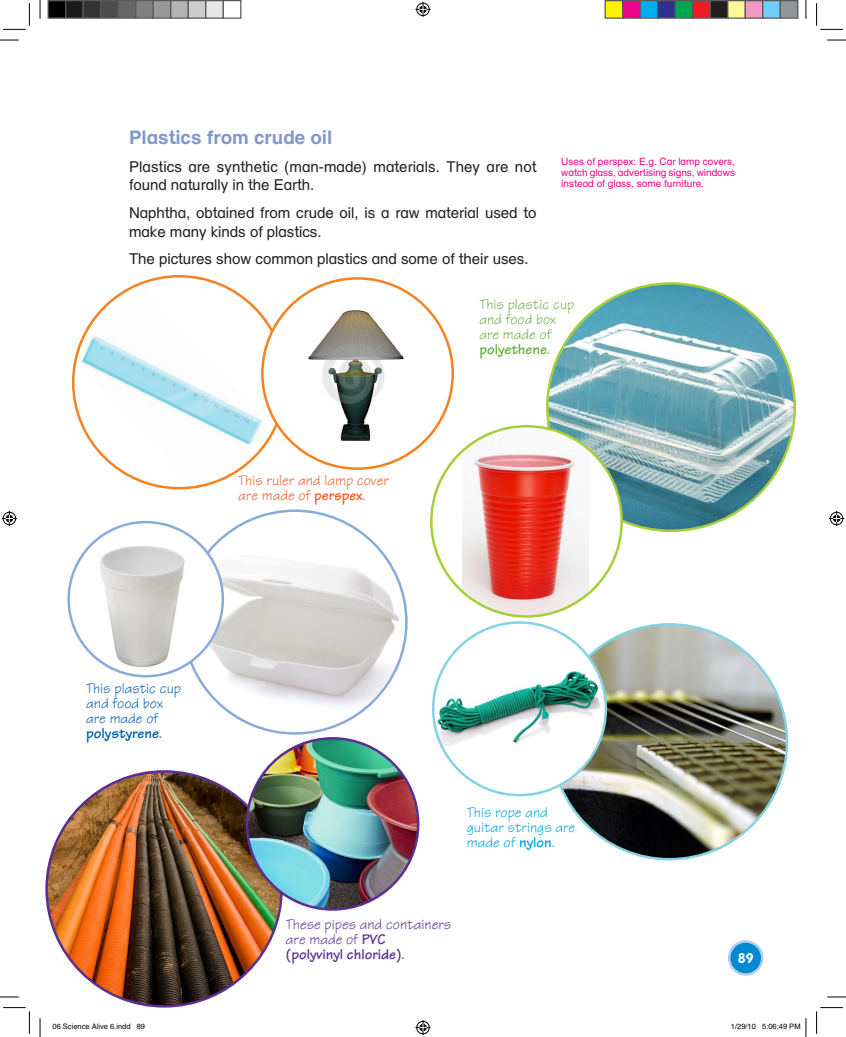
<style>
.page{position:relative;width:846px;height:1037px;background:#fff}
.page>*{position:absolute;margin:0;border:0;box-sizing:border-box;transform-origin:0 0}
.t1{font:700 18.75px "Longman English";color:#8197cd}
.t2{font:15px/18.8px "Longman English";color:#231f20}
.t3{font:15px/15px "Longman Tekton";color:#5b2e91}
.t4{font:15px/15px "Longman Tekton";color:#015aaa}
.t5{font:15px/15px "Longman Tekton";color:#66ae3d}
.t6{font:15px/15px "Longman Tekton";color:#00a1e3}
.t7{font:15px/15px "Longman Tekton";color:#f15921}
.t8{font:700 13.75px "VAG Rounded";color:#fff}
.t9{font:10px/11.2px "Longman English";color:#ed028c;text-align:justify}
.t10{font:7.5px "Helvetica";color:#000}
.s1{font-weight:700}
</style>
<div class="page">
<svg style="left:73px;top:276px;width:212px;height:212px"></svg>
<img style="left:72px;top:289px;width:198px;height:201px">
<div style="left:262px;top:278px;width:190px;height:191px;background:#fff;border-radius:50%"></div>
<img style="left:308px;top:310px;width:96px;height:131px">
<img style="left:547px;top:284px;width:247px;height:246px">
<img style="left:196px;top:529px;width:210px;height:195px">
<div style="left:69px;top:522px;width:154px;height:154px;background:#fff;border-radius:50%"></div>
<img style="left:88px;top:522px;width:108px;height:154px">
<img style="left:47px;top:771px;width:234px;height:235px;border-radius:117px">
<img style="left:247px;top:739px;width:171px;height:170px">
<img style="left:552px;top:624px;width:234px;height:235px;border-radius:117px">
<div style="left:433px;top:622px;width:172px;height:173px;background:#fff;border-radius:50%"></div>
<img style="left:433px;top:656px;width:168px;height:100px">
<div style="left:431px;top:426px;width:190px;height:190px;background:#fff;border-radius:50%"></div>
<img style="left:462px;top:426px;width:127px;height:190px">
<div style="left:729px;top:941px;width:33px;height:33px;background:#0089cf;border-radius:50%"></div>
<div style="left:727px;top:940px;width:36px;height:35px;border:2px solid #accfed;border-radius:50%"></div>
<svg style="left:0;top:39px;width:19px;height:2px"></svg>
<svg style="left:827px;top:39px;width:18px;height:2px"></svg>
<svg style="left:0;top:996px;width:19px;height:1px"></svg>
<svg style="left:827px;top:996px;width:18px;height:1px"></svg>
<svg style="left:39px;top:0;width:2px;height:19px"></svg>
<svg style="left:39px;top:1018px;width:2px;height:19px"></svg>
<svg style="left:805px;top:0;width:1px;height:19px"></svg>
<svg style="left:3px;top:3px;width:27px;height:27px"></svg>
<svg style="left:3px;top:1007px;width:27px;height:27px"></svg>
<svg style="left:816px;top:3px;width:26px;height:27px"></svg>
<svg style="left:816px;top:1007px;width:26px;height:27px"></svg>
<svg style="left:415px;top:2px;width:15px;height:15px"></svg>
<svg style="left:415px;top:1020px;width:15px;height:15px"></svg>
<svg style="left:2px;top:511px;width:15px;height:15px"></svg>
<svg style="left:829px;top:511px;width:14px;height:15px"></svg>
<div style="left:48px;top:1px;width:18px;height:17px;background:#000"></div>
<div style="left:48px;top:0;width:18px;height:19px;border:1px solid #595959"></div>
<div style="left:66px;top:1px;width:17px;height:17px;background:#1a1a1a"></div>
<div style="left:65px;top:0;width:19px;height:19px;border:1px solid #595959"></div>
<div style="left:83px;top:1px;width:18px;height:17px;background:#333"></div>
<div style="left:83px;top:0;width:18px;height:19px;border:1px solid #595959"></div>
<div style="left:101px;top:1px;width:17px;height:17px;background:#4d4d4d"></div>
<div style="left:100px;top:0;width:19px;height:19px;border:1px solid #595959"></div>
<div style="left:118px;top:1px;width:18px;height:17px;background:#666"></div>
<div style="left:118px;top:0;width:18px;height:19px;border:1px solid #595959"></div>
<div style="left:136px;top:1px;width:17px;height:17px;background:#808080"></div>
<div style="left:135px;top:0;width:19px;height:19px;border:1px solid #595959"></div>
<div style="left:153px;top:1px;width:18px;height:17px;background:#999"></div>
<div style="left:153px;top:0;width:18px;height:19px;border:1px solid #595959"></div>
<div style="left:171px;top:1px;width:17px;height:17px;background:#b3b3b3"></div>
<div style="left:170px;top:0;width:19px;height:19px;border:1px solid #595959"></div>
<div style="left:188px;top:1px;width:18px;height:17px;background:#ccc"></div>
<div style="left:188px;top:0;width:18px;height:19px;border:1px solid #595959"></div>
<div style="left:206px;top:1px;width:17px;height:17px;background:#e6e6e6"></div>
<div style="left:205px;top:0;width:19px;height:19px;border:1px solid #595959"></div>
<div style="left:223px;top:0;width:18px;height:19px;border:1px solid #595959"></div>
<div style="left:605px;top:1px;width:17px;height:17px;background:#fff101"></div>
<div style="left:604px;top:0;width:19px;height:19px;border:1px solid #595959"></div>
<div style="left:622px;top:1px;width:18px;height:17px;background:#ed028c"></div>
<div style="left:622px;top:0;width:18px;height:19px;border:1px solid #595959"></div>
<div style="left:640px;top:1px;width:17px;height:17px;background:#00aeef"></div>
<div style="left:639px;top:0;width:19px;height:19px;border:1px solid #595959"></div>
<div style="left:657px;top:1px;width:18px;height:17px;background:#2e3092"></div>
<div style="left:657px;top:0;width:18px;height:19px;border:1px solid #595959"></div>
<div style="left:675px;top:1px;width:17px;height:17px;background:#00a54f"></div>
<div style="left:674px;top:0;width:19px;height:19px;border:1px solid #595959"></div>
<div style="left:692px;top:1px;width:18px;height:17px;background:#ee1d23"></div>
<div style="left:692px;top:0;width:18px;height:19px;border:1px solid #595959"></div>
<div style="left:710px;top:1px;width:17px;height:17px;background:#231f20"></div>
<div style="left:709px;top:0;width:19px;height:19px;border:1px solid #595959"></div>
<div style="left:727px;top:1px;width:18px;height:17px;background:#fff79a"></div>
<div style="left:727px;top:0;width:18px;height:19px;border:1px solid #595959"></div>
<div style="left:745px;top:1px;width:17px;height:17px;background:#f499c2"></div>
<div style="left:744px;top:0;width:19px;height:19px;border:1px solid #595959"></div>
<div style="left:762px;top:1px;width:18px;height:17px;background:#6bcff6"></div>
<div style="left:762px;top:0;width:18px;height:19px;border:1px solid #595959"></div>
<div style="left:780px;top:1px;width:17px;height:17px;background:#939598"></div>
<div style="left:779px;top:0;width:19px;height:19px;border:1px solid #595959"></div>
<svg style="left:805px;top:1018px;width:1px;height:19px"></svg>
<p class="t1" style="left:129px;top:126px;width:205px">Plastics from crude oil</p>
<p class="t2" style="left:129px;top:157px;width:409px">Plastics are synthetic (man-made) materials. They are not found naturally in the Earth.</p>
<p class="t2" style="left:129px;top:203px;width:409px">Naphtha, obtained from crude oil, is a raw material used to make many kinds of plastics.</p>
<p class="t2" style="left:129px;top:250px;width:401px">The pictures show common plastics and some of their uses.</p>
<p class="t9" style="left:561px;top:156px;width:175px">Uses of perspex: E.g. Car lamp covers, watch glass, advertising signs, windows instead of glass, some furniture.</p>
<p class="t7" style="left:238px;top:473px;width:152px">This ruler and lamp cover are made of <span class="s1">perspex</span>.</p>
<p class="t5" style="left:479px;top:297px;width:96px">This plastic cup and food box are made of <span class="s1">polyethene</span>.</p>
<p class="t4" style="left:86px;top:681px;width:96px">This plastic cup and food box are made of <span class="s1">polystyrene</span>.</p>
<p class="t6" style="left:466px;top:804px;width:110px">This rope and guitar strings are made of <span class="s1">nylon</span>.</p>
<p class="t3" style="left:286px;top:917px;width:167px">These pipes and containers are made of <span class="s1">PVC<br>(polyvinyl chloride)</span>.</p>
<p class="t8" style="left:737px;top:950px;width:17px">89</p>
<p class="t10" style="left:53px;top:1022px;width:94px">06 Science Alive 6.indd 89</p>
<p class="t10" style="left:730px;top:1022px;width:71px">1/29/10 5:06:49 PM</p>
</div>
